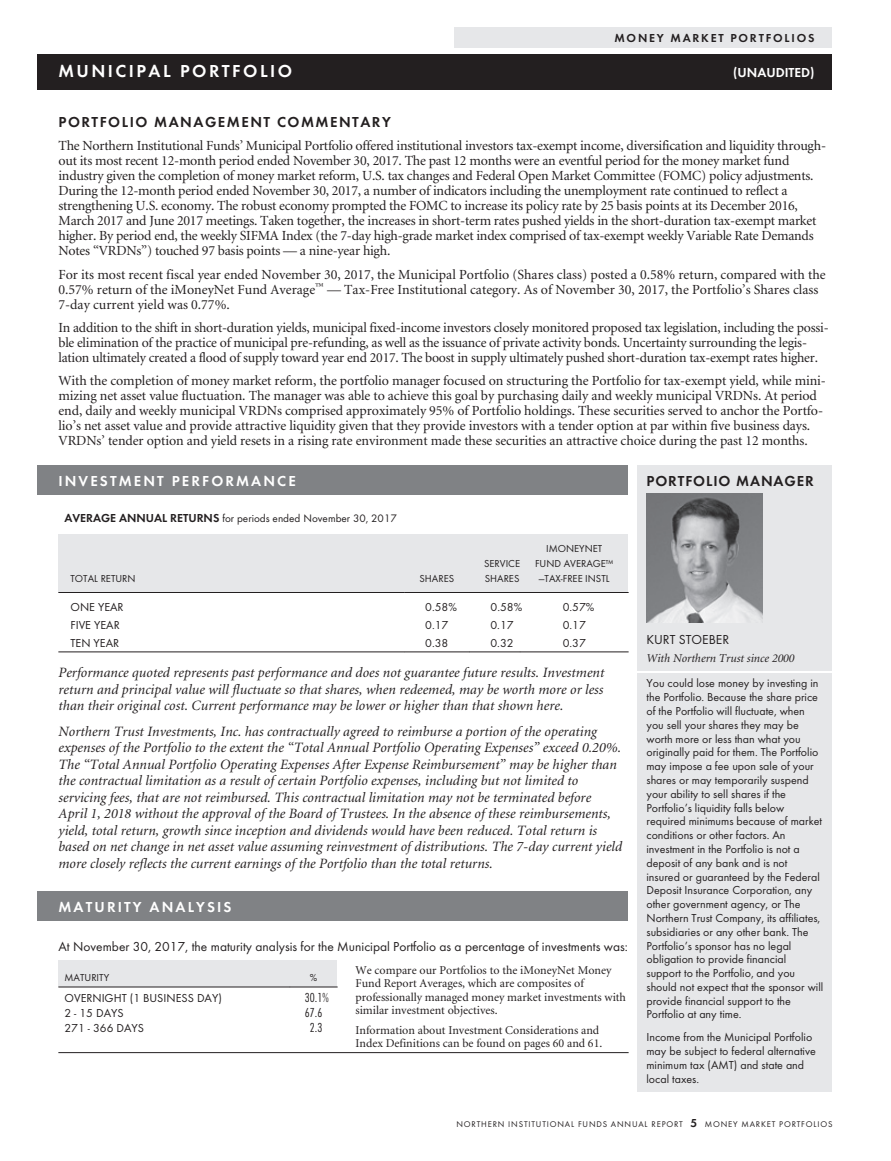
<style>
.page{position:relative;width:891px;height:1161px;background:#fff}
.page>*{position:absolute;margin:0;border:0;box-sizing:border-box;transform-origin:0 0}
.t1{font:700 18px "Function";letter-spacing:.135em;color:#fff}
.t2{font:700 15px "Function";letter-spacing:.14em;color:#fff}
.t3{font:700 15px "Function";letter-spacing:.1em;color:#231f20}
.t4{font:700 15px "Function";letter-spacing:.06em;color:#231f20}
.t5{font:italic 14.25px/16.5px "Minion";letter-spacing:.005em;color:#231f20;text-align:justify}
.t6{font:13.95px/15px "Minion";letter-spacing:-.015em;color:#231f20}
.t7{font:13.5px "Function";color:#231f20}
.t8{font:700 13.5px "Function";color:#fff}
.t9{font:12px/13.8px "Function";color:#231f20}
.t10{font:12px/13.5px "Minion";color:#231f20}
.t11{font:italic 12px "Minion";color:#231f20}
.t12{font:700 12px "Function";letter-spacing:.15em;color:#231f20}
.t13{font:300 condensed 12px "Futura";color:#231f20}
.t14{font:11.25px "Function";color:#231f20}
.t15{font:10.5px/15px "Function";color:#231f20}
.t16{font:8.7px "Function";letter-spacing:.095em;color:#231f20}
.s1{font-weight:700;font-size:12px}
</style>
<div class="page">
<div style="left:454px;top:27px;width:378px;height:21px;background:#e6e7e9"></div>
<div style="left:38px;top:54px;width:794px;height:36px;background:#231f20"></div>
<div style="left:638px;top:465px;width:194px;height:205px;background:#e6e7e9"></div>
<img style="left:646px;top:494px;width:116px;height:128px">
<div style="left:638px;top:674px;width:194px;height:418px;background:#e6e7e9"></div>
<div style="left:38px;top:465px;width:590px;height:30px;background:#808285"></div>
<div style="left:58px;top:534px;width:570px;height:58px;background:#e6e7e9"></div>
<hr style="left:59px;top:592px;width:345px;height:1px;background:#231f20">
<hr style="left:405px;top:592px;width:64px;height:1px;background:#231f20">
<hr style="left:470px;top:592px;width:50px;height:1px;background:#231f20">
<hr style="left:520px;top:592px;width:108px;height:1px;background:#231f20">
<hr style="left:59px;top:652px;width:345px;height:1px;background:#231f20">
<hr style="left:405px;top:652px;width:64px;height:1px;background:#231f20">
<hr style="left:470px;top:652px;width:50px;height:1px;background:#231f20">
<hr style="left:520px;top:652px;width:108px;height:1px;background:#231f20">
<div style="left:38px;top:891px;width:590px;height:30px;background:#808285"></div>
<div style="left:58px;top:960px;width:280px;height:27px;background:#e6e7e9"></div>
<hr style="left:59px;top:987px;width:231px;height:1px;background:#231f20">
<hr style="left:290px;top:987px;width:47px;height:1px;background:#231f20">
<hr style="left:59px;top:1052px;width:569px;height:1px;background:#231f20">
<p class="t12" style="left:614px;top:33px;width:202px">MONEY MARKET PORTFOLIOS</p>
<p class="t1" style="left:58px;top:63px;width:235px">MUNICIPAL PORTFOLIO</p>
<p class="t8" style="left:733px;top:66px;width:83px">(UNAUDITED)</p>
<p class="t3" style="left:58px;top:115px;width:334px">PORTFOLIO MANAGEMENT COMMENTARY</p>
<p class="t6" style="left:58px;top:139px;width:769px">The Northern Institutional Funds’ Municipal Portfolio offered institutional investors tax-exempt income, diversification and liquidity through&shy;out its most recent 12-month period ended November 30, 2017. The past 12 months were an eventful period for the money market fund industry given the completion of money market reform, U.S. tax changes and Federal Open Market Committee (FOMC) policy adjustments.<br>During the 12-month period ended November 30, 2017, a number of indicators including the unemployment rate continued to reflect a strengthening U.S. economy. The robust economy prompted the FOMC to increase its policy rate by 25 basis points at its December 2016, March 2017 and June 2017 meetings. Taken together, the increases in short-term rates pushed yields in the short-duration tax-exempt market higher. By period end, the weekly SIFMA Index (the 7-day high-grade market index comprised of tax-exempt weekly Variable Rate Demands Notes “VRDNs”) touched 97 basis points — a nine-year high.</p>
<p class="t6" style="left:58px;top:268px;width:769px">For its most recent fiscal year ended November 30, 2017, the Municipal Portfolio (Shares class) posted a 0.58% return, compared with the<br>0.57% return of the iMoneyNet Fund Average<sup>™</sup> — Tax-Free Institutional category. As of November 30, 2017, the Portfolio’s Shares class<br>7-day current yield was 0.77%.</p>
<p class="t6" style="left:58px;top:321px;width:772px">In addition to the shift in short-duration yields, municipal fixed-income investors closely monitored proposed tax legislation, including the possi&shy;ble elimination of the practice of municipal pre-refunding, as well as the issuance of private activity bonds. Uncertainty surrounding the legis&shy;lation ultimately created a flood of supply toward year end 2017. The boost in supply ultimately pushed short-duration tax-exempt rates higher.</p>
<p class="t6" style="left:58px;top:375px;width:769px">With the completion of money market reform, the portfolio manager focused on structuring the Portfolio for tax-exempt yield, while mini&shy;mizing net asset value fluctuation. The manager was able to achieve this goal by purchasing daily and weekly municipal VRDNs. At period end, daily and weekly municipal VRDNs comprised approximately 95% of Portfolio holdings. These securities served to anchor the Portfo&shy;lio’s net asset value and provide attractive liquidity given that they provide investors with a tender option at par within five business days.<br>VRDNs’ tender option and yield resets in a rising rate environment made these securities an attractive choice during the past 12 months.</p>
<p class="t4" style="left:646px;top:475px;width:169px">PORTFOLIO MANAGER</p>
<p class="t2" style="left:58px;top:475px;width:239px">INVESTMENT PERFORMANCE</p>
<p class="t14" style="left:64px;top:514px;width:334px"><span class="s1">AVERAGE ANNUAL RETURNS</span> for periods ended November 30, 2017</p>
<p class="t15" style="left:70px;top:572px;width:67px">TOTAL RETURN</p>
<p class="t15" style="left:420px;top:572px;width:36px">SHARES</p>
<p class="t15" style="left:484px;top:557px;width:38px">SERVICE<br>SHARES</p>
<p class="t15" style="left:535px;top:542px;width:80px;text-align:center">IMONEYNET<br>FUND AVERAGE™ —TAX-FREE INSTL</p>
<p class="t9" style="left:70px;top:601px;width:55px">ONE YEAR</p>
<p class="t9" style="left:425px;top:601px;width:33px">0.58%</p>
<p class="t9" style="left:491px;top:601px;width:33px">0.58%</p>
<p class="t9" style="left:563px;top:601px;width:33px">0.57%</p>
<p class="t9" style="left:70px;top:619px;width:51px">FIVE YEAR</p>
<p class="t9" style="left:425px;top:619px;width:25px">0.17</p>
<p class="t9" style="left:491px;top:619px;width:25px">0.17</p>
<p class="t9" style="left:563px;top:619px;width:25px">0.17</p>
<p class="t9" style="left:70px;top:638px;width:50px">TEN YEAR</p>
<p class="t9" style="left:425px;top:638px;width:25px">0.38</p>
<p class="t9" style="left:490px;top:638px;width:25px">0.32</p>
<p class="t9" style="left:563px;top:638px;width:25px">0.37</p>
<p class="t5" style="left:58px;top:666px;width:547px">Performance quoted represents past performance and does not guarantee future results. Investment return and principal value will fluctuate so that shares, when redeemed, may be worth more or less than their original cost. Current performance may be lower or higher than that shown here.</p>
<p class="t5" style="left:58px;top:724px;width:565px;text-align:left">Northern Trust Investments, Inc. has contractually agreed to reimburse a portion of the operating expenses of the Portfolio to the extent the “Total Annual Portfolio Operating Expenses” exceed 0.20%.<br>The “Total Annual Portfolio Operating Expenses After Expense Reimbursement” may be higher than the contractual limitation as a result of certain Portfolio expenses, including but not limited to servicing fees, that are not reimbursed. This contractual limitation may not be terminated before April 1, 2018 without the approval of the Board of Trustees. In the absence of these reimbursements, yield, total return, growth since inception and dividends would have been reduced. Total return is based on net change in net asset value assuming reinvestment of distributions. The 7-day current yield more closely reflects the current earnings of the Portfolio than the total returns.</p>
<p class="t2" style="left:58px;top:901px;width:174px">MATURITY ANALYSIS</p>
<p class="t7" style="left:58px;top:941px;width:571px">At November 30, 2017, the maturity analysis for the Municipal Portfolio as a percentage of investments was:</p>
<p class="t15" style="left:64px;top:971px;width:46px">MATURITY</p>
<p class="t15" style="left:310px;top:971px;width:9px">%</p>
<p class="t10" style="left:356px;top:964px;width:272px">We compare our Portfolios to the iMoneyNet Money Fund Report Averages, which are composites of professionally managed money market investments with similar investment objectives.</p>
<p class="t10" style="left:356px;top:1024px;width:248px">Information about Investment Considerations and<br>Index Definitions can be found on pages 60 and 61.</p>
<p class="t9" style="left:64px;top:992px;width:159px">OVERNIGHT (1 BUSINESS DAY)</p>
<p class="t13" style="left:305px;top:992px;width:25px">30.1%</p>
<p class="t9" style="left:64px;top:1007px;width:61px">2 - 15 DAYS</p>
<p class="t13" style="left:305px;top:1007px;width:19px">67.6</p>
<p class="t9" style="left:64px;top:1022px;width:81px">271 - 366 DAYS</p>
<p class="t13" style="left:310px;top:1022px;width:14px">2.3</p>
<p class="t7" style="left:646px;top:634px;width:84px">KURT STOEBER</p>
<p class="t11" style="left:646px;top:653px;width:150px">With Northern Trust since 2000</p>
<p class="t9" style="left:646px;top:678px;width:178px">You could lose money by investing in the Portfolio. Because the share price of the Portfolio will fluctuate, when you sell your shares they may be worth more or less than what you originally paid for them. The Portfolio may impose a fee upon sale of your shares or may temporarily suspend your ability to sell shares if the Portfolio’s liquidity falls below required minimums because of market conditions or other factors. An investment in the Portfolio is not a deposit of any bank and is not insured or guaranteed by the Federal Deposit Insurance Corporation, any other government agency, or The Northern Trust Company, its affiliates, subsidiaries or any other bank. The Portfolio’s sponsor has no legal obligation to provide financial support to the Portfolio, and you should not expect that the sponsor will provide financial support to the Portfolio at any time.</p>
<p class="t9" style="left:646px;top:1032px;width:171px">Income from the Municipal Portfolio may be subject to federal alternative minimum tax (AMT) and state and local taxes.</p>
<p class="t16" style="left:456px;top:1121px;width:378px">NORTHERN INSTITUTIONAL FUNDS ANNUAL REPORT <span class="s1">5</span> MONEY MARKET PORTFOLIOS</p>
</div>
